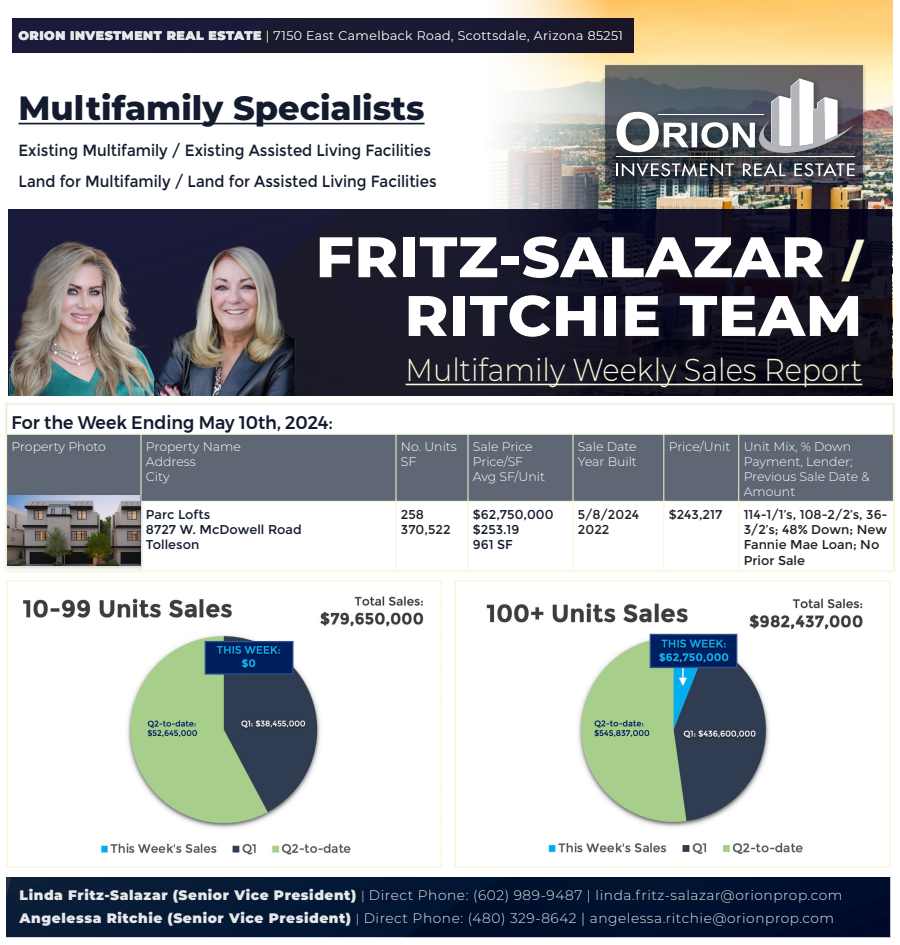
<style>
.page{position:relative;width:900px;height:945px;background:#fff}
.page>*{position:absolute;margin:0;border:0;box-sizing:border-box;transform-origin:0 0}
.t1{font:800 57px "Montserrat";letter-spacing:.01em;color:#fff;scale:1.04 1}
.t2{font:800 33.62px "Montserrat";color:#131b2f}
.t3{font:300 31.62px "Montserrat";color:#f8f7d7;scale:.91 1}
.t4{font:500 18.25px "Montserrat";color:#131b2f;scale:.96 1}
.t5{font:16.25px "Montserrat";color:#131b2f;scale:.93 1}
.t6{font:300 13.75px "Montserrat";letter-spacing:.04em;color:#e6e7e8}
.t7{font:12.75px/15.4px "Montserrat";color:#231f20}
.t8{font:12.75px "Montserrat";color:#131b2f}
.t9{font:300 12.5px/15px "Montserrat";color:#fff}
.t10{font:300 12.5px "Montserrat";letter-spacing:.04em;color:#e6e7e8}
.s1{font-weight:900}
.s2{font-size:44.38px;color:#f8f7d7}
.s3{font-size:12.5px}
</style>
<div class="page">
<div style="left:7px;top:435px;width:886px;height:66px;background:#5f6775"></div>
<svg style="left:395px;top:502px;width:269px;height:68px"></svg>
<hr style="left:6px;top:404px;width:135px;height:1px;background:#e6e7e8">
<hr style="left:141px;top:404px;width:255px;height:1px;background:#e6e7e8">
<hr style="left:396px;top:404px;width:72px;height:1px;background:#e6e7e8">
<hr style="left:468px;top:404px;width:105px;height:1px;background:#e6e7e8">
<hr style="left:573px;top:404px;width:91px;height:1px;background:#e6e7e8">
<hr style="left:664px;top:404px;width:75px;height:1px;background:#e6e7e8">
<hr style="left:739px;top:404px;width:155px;height:1px;background:#e6e7e8">
<hr style="left:6px;top:434px;width:135px;height:1px;background:#f8f7d7">
<hr style="left:141px;top:434px;width:255px;height:1px;background:#f8f7d7">
<hr style="left:141px;top:435px;width:1px;height:66px;background:#f8f7d7">
<hr style="left:396px;top:434px;width:72px;height:1px;background:#f8f7d7">
<hr style="left:396px;top:435px;width:1px;height:66px;background:#f8f7d7">
<hr style="left:468px;top:434px;width:105px;height:1px;background:#f8f7d7">
<hr style="left:468px;top:435px;width:1px;height:66px;background:#f8f7d7">
<hr style="left:573px;top:434px;width:91px;height:1px;background:#f8f7d7">
<hr style="left:573px;top:435px;width:1px;height:66px;background:#f8f7d7">
<hr style="left:664px;top:434px;width:75px;height:1px;background:#f8f7d7">
<hr style="left:664px;top:435px;width:1px;height:66px;background:#f8f7d7">
<hr style="left:739px;top:434px;width:155px;height:1px;background:#f8f7d7">
<hr style="left:738px;top:435px;width:1px;height:66px;background:#f8f7d7">
<hr style="left:141px;top:501px;width:255px;height:1px;background:#f8f7d7">
<hr style="left:396px;top:501px;width:72px;height:1px;background:#f8f7d7">
<hr style="left:396px;top:502px;width:1px;height:68px;background:#f8f7d7">
<hr style="left:468px;top:501px;width:105px;height:1px;background:#f8f7d7">
<hr style="left:468px;top:502px;width:1px;height:68px;background:#f8f7d7">
<hr style="left:573px;top:501px;width:91px;height:1px;background:#f8f7d7">
<hr style="left:573px;top:502px;width:1px;height:68px;background:#f8f7d7">
<hr style="left:664px;top:501px;width:75px;height:1px;background:#f8f7d7">
<hr style="left:664px;top:502px;width:1px;height:68px;background:#f8f7d7">
<hr style="left:739px;top:501px;width:155px;height:1px;background:#f8f7d7">
<hr style="left:738px;top:502px;width:1px;height:68px;background:#f8f7d7">
<div style="left:5px;top:402px;width:890px;height:170px;border:1px solid #f9f9df"></div>
<img style="left:606px;top:0;width:286px;height:210px">
<svg style="left:8px;top:0;width:598px;height:210px"></svg>
<img style="left:8px;top:210px;width:884px;height:186px">
<div style="left:603px;top:63px;width:264px;height:126px;background:#231f20;opacity:.3"></div>
<div style="left:605px;top:65px;width:259px;height:121px;background:#fff;opacity:.75"></div>
<hr style="left:19px;top:123px;width:406px;height:1px;background:#131b2f">
<div style="left:404px;top:356px;width:464px;height:37px;background:#231f20;opacity:.3"></div>
<hr style="left:406px;top:384px;width:456px;height:1px;background:#f8f7d7">
<div style="left:317px;top:234px;width:554px;height:109px;background:#231f20;opacity:.3"></div>
<img style="left:12px;top:19px;width:622px;height:34px">
<img style="left:6px;top:877px;width:884px;height:60px">
<div style="left:613px;top:75px;width:248px;height:108px;background:#231f20;opacity:.25"></div>
<svg style="left:616px;top:163px;width:118px;height:14px;background:#666b70"></svg>
<svg style="left:743px;top:163px;width:42px;height:13px"></svg>
<svg style="left:794px;top:163px;width:61px;height:13px"></svg>
<hr style="left:616px;top:157px;width:239px;height:1px;background:#fff">
<svg style="left:616px;top:78px;width:239px;height:78px"></svg>
<img style="left:23px;top:596px;width:401px;height:259px">
<div style="left:6px;top:580px;width:436px;height:288px;border:1px solid #f8f7d7"></div>
<img style="left:486px;top:598px;width:377px;height:256px">
<div style="left:455px;top:580px;width:435px;height:288px;border:1px solid #f8f7d7"></div>
<img style="left:10px;top:238px;width:150px;height:158px">
<img style="left:154px;top:244px;width:141px;height:151px">
<div style="left:4px;top:492px;width:141px;height:78px;background:#231f20;opacity:.15"></div>
<img style="left:8px;top:495px;width:132px;height:71px">
<p class="t10" style="left:19px;top:27px;width:606px"><span class="s1">ORION INVESTMENT REAL ESTATE</span> | 7150 East Camelback Road, Scottsdale, Arizona 85251</p>
<p class="t2" style="left:19px;top:84px;width:408px">Multifamily Specialists</p>
<p class="t5" style="left:19px;top:141px;width:445px">Existing Multifamily / Existing Assisted Living Facilities</p>
<p class="t5" style="left:19px;top:172px;width:451px">Land for Multifamily / Land for Assisted Living Facilities</p>
<p class="t1" style="left:316px;top:215px;width:527px">FRITZ-SALAZAR <span class="s2">/</span></p>
<p class="t1" style="left:405px;top:274px;width:442px">RITCHIE TEAM</p>
<p class="t4" style="left:12px;top:408px;width:336px">For the Week Ending May 10th, 2024:</p>
<p class="t9" style="left:12px;top:439px;width:96px">Property Photo</p>
<p class="t9" style="left:146px;top:439px;width:97px">Property Name</p>
<p class="t9" style="left:146px;top:454px;width:51px">Address</p>
<p class="t9" style="left:146px;top:469px;width:25px">City</p>
<p class="t8" style="left:146px;top:507px;width:66px">Parc Lofts</p>
<p class="t8" style="left:146px;top:522px;width:157px">8727 W. McDowell Road</p>
<p class="t8" style="left:146px;top:538px;width:55px">Tolleson</p>
<p class="t3" style="left:406px;top:349px;width:503px">Multifamily Weekly Sales Report</p>
<p class="t9" style="left:401px;top:439px;width:57px">No. Units</p>
<p class="t9" style="left:401px;top:454px;width:17px">SF</p>
<p class="t7" style="left:401px;top:507px;width:25px">258</p>
<p class="t7" style="left:401px;top:522px;width:51px">370,522</p>
<p class="t9" style="left:473px;top:439px;width:61px">Sale Price</p>
<p class="t9" style="left:473px;top:454px;width:52px">Price/SF</p>
<p class="t9" style="left:473px;top:469px;width:74px">Avg SF/Unit</p>
<p class="t8" style="left:473px;top:507px;width:82px">$62,750,000</p>
<p class="t8" style="left:473px;top:522px;width:48px">$253.19</p>
<p class="t8" style="left:473px;top:538px;width:42px">961 SF</p>
<p class="t9" style="left:578px;top:439px;width:60px">Sale Date</p>
<p class="t9" style="left:578px;top:454px;width:60px">Year Built</p>
<p class="t7" style="left:578px;top:507px;width:63px">5/8/2024</p>
<p class="t7" style="left:578px;top:522px;width:33px">2022</p>
<p class="t9" style="left:669px;top:439px;width:63px">Price/Unit</p>
<p class="t9" style="left:744px;top:439px;width:127px">Unit Mix, % Down<br>Payment, Lender;<br>Previous Sale Date &amp;<br>Amount</p>
<p class="t7" style="left:669px;top:507px;width:55px">$243,217</p>
<p class="t7" style="left:744px;top:507px;width:146px">114-1/1’s, 108-2/2’s, 36-<br>3/2’s; 48% Down; New<br>Fannie Mae Loan; No<br>Prior Sale</p>
<p class="t6" style="left:20px;top:886px;width:824px"><span class="s1">Linda Fritz-Salazar (Senior Vice President)</span> <span class="s3">|</span> Direct Phone: (602) 989-9487 | linda.fritz-salazar@orionprop.com</p>
<p class="t6" style="left:20px;top:909px;width:816px"><span class="s1">Angelessa Ritchie (Senior Vice President)</span> <span class="s3">|</span> Direct Phone: (480) 329-8642 | angelessa.ritchie@orionprop.com</p>
</div>
